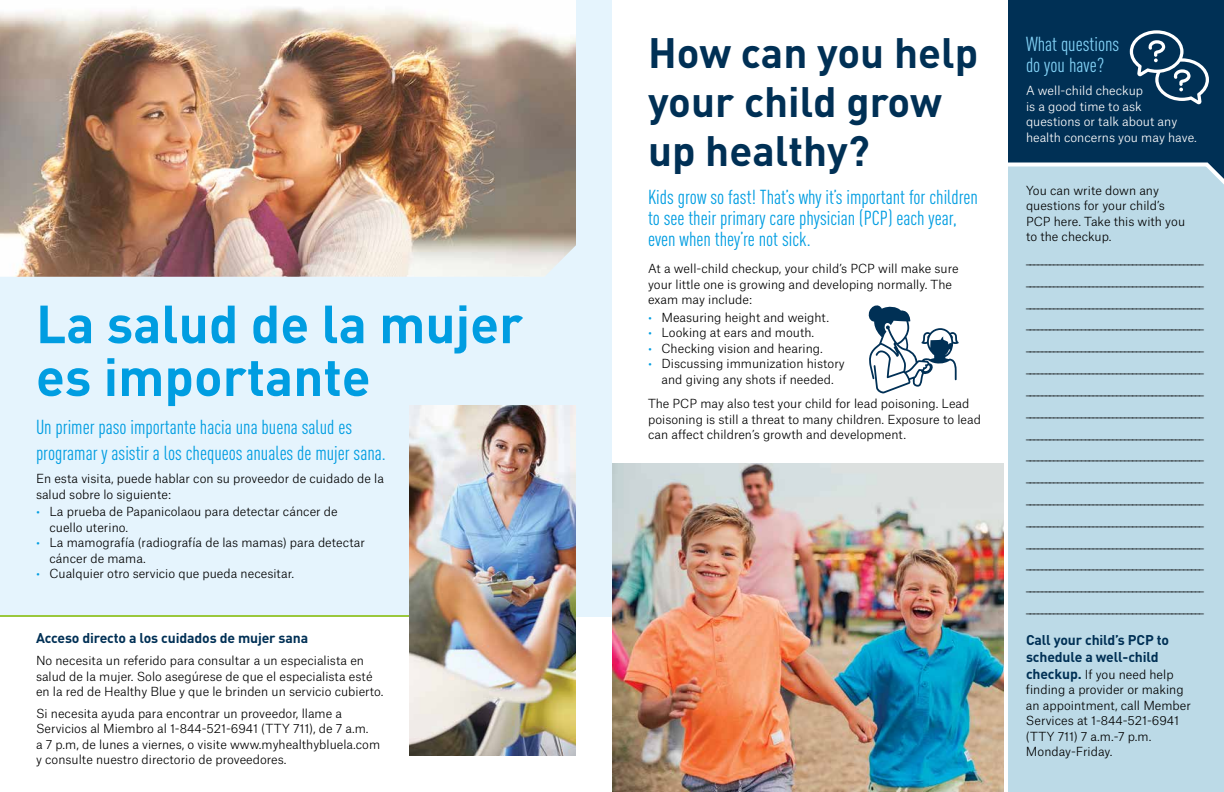
<style>
.page{position:relative;width:1224px;height:792px;background:#fff}
.page>*{position:absolute;margin:0;border:0;box-sizing:border-box;transform-origin:0 0}
.t1{font:700 52.8px/52.8px "DINOT";color:#009de1}
.t2{font:700 42px/49px "DINOT";color:#003055}
.t3{font:condensed 20px/21px "DINOT";color:#009de1}
.t4{font:condensed 20px/21px "DINOT";color:#82d1f5}
.t5{font:700 14px/16.8px "DINOT";letter-spacing:-.01em;color:#003055}
.t6{font:300 12px/15.5px "Atlas Grotesk";color:#000}
.t7{font:300 12px/15.5px "Atlas Grotesk";color:#fff}
.s1{color:#009de1}
.s2{font-family:"DINOT";font-weight:700;font-size:14px;color:#003055}
</style>
<div class="page">
<div style="left:0;top:0;width:612px;height:617px;background:#e5f4fd"></div>
<img style="left:612px;top:464px;width:390px;height:328px">
<div style="left:1008px;top:0;width:216px;height:199px;background:#003055"></div>
<hr style="left:0;top:615px;width:419px;height:2px;background:#9ac83c">
<img style="left:0;top:0;width:576px;height:277px">
<img style="left:410px;top:405px;width:166px;height:351px">
<svg style="left:868px;top:305px;width:91px;height:88px"></svg>
<svg style="left:1130px;top:30px;width:79px;height:74px"></svg>
<div style="left:1002px;top:162px;width:222px;height:630px;background:#bcdae7"></div>
<h2 class="t1" style="left:36px;top:296px;width:489px">La salud de la mujer es importante</h2>
<p class="t3" style="left:36px;top:414px;width:351px;line-height:26px">Un primer paso importante hacia una buena salud es programar y asistir a los chequeos anuales de mujer sana.</p>
<p class="t6" style="left:36px;top:470px;width:350px">En esta visita, puede hablar con su proveedor de cuidado de la salud sobre lo siguiente:</p>
<p class="t6" style="left:50px;top:503px;width:290px;text-indent:-14px"><span class="s1">•</span> La prueba de Papanicolaou para detectar cáncer de cuello uterino.</p>
<p class="t6" style="left:50px;top:534px;width:317px;text-indent:-14px"><span class="s1">•</span> La mamografía (radiografía de las mamas) para detectar cáncer de mama.</p>
<p class="t6" style="left:36px;top:565px;width:260px"><span class="s1">•</span> Cualquier otro servicio que pueda necesitar.</p>
<h3 class="t5" style="left:36px;top:629px;width:274px">Acceso directo a los cuidados de mujer sana</h3>
<p class="t6" style="left:36px;top:652px;width:349px">No necesita un referido para consultar a un especialista en salud de la mujer. Solo asegúrese de que el especialista esté en la red de Healthy Blue y que le brinden un servicio cubierto.</p>
<p class="t6" style="left:36px;top:704px;width:346px">Si necesita ayuda para encontrar un proveedor, llame a Servicios al Miembro al 1-844-521-6941 (TTY 711), de 7 a.m.<br>a 7 p.m, de lunes a viernes, o visite www.myhealthybluela.com y consulte nuestro directorio de proveedores.</p>
<h2 class="t2" style="left:648px;top:27px;width:332px">How can you help your child grow up healthy?</h2>
<p class="t3" style="left:648px;top:186px;width:332px">Kids grow so fast! That’s why it’s important for children to see their primary care physician (PCP) each year, even when they’re not sick.</p>
<p class="t6" style="left:648px;top:260px;width:312px">At a well-child checkup, your child’s PCP will make sure your little one is growing and developing normally. The exam may include:</p>
<p class="t6" style="left:648px;top:308px;width:183px"><span class="s1">•</span> Measuring height and weight.</p>
<p class="t6" style="left:648px;top:324px;width:168px"><span class="s1">•</span> Looking at ears and mouth.</p>
<p class="t6" style="left:648px;top:339px;width:176px"><span class="s1">•</span> Checking vision and hearing.</p>
<p class="t6" style="left:648px;top:355px;width:198px;text-align:center"><span class="s1">•</span> Discussing immunization history and giving any shots if needed.</p>
<p class="t6" style="left:648px;top:395px;width:335px">The PCP may also test your child for lead poisoning. Lead poisoning is still a threat to many children. Exposure to lead can affect children’s growth and development.</p>
<h3 class="t4" style="left:1026px;top:34px;width:95px">What questions do you have?</h3>
<p class="t7" style="left:1026px;top:82px;width:172px">A well-child checkup<br>is a good time to ask questions or talk about any health concerns you may have.</p>
<p class="t6" style="left:1026px;top:181px;width:161px">You can write down any questions for your child’s<br>PCP here. Take this with you to the checkup.</p>
<p class="t6" style="left:1026px;top:246px;width:179px;line-height:21.8px;text-align:justify">_____________________________________________ _____________________________________________ _____________________________________________ _____________________________________________ _____________________________________________ _____________________________________________ _____________________________________________ _____________________________________________ _____________________________________________ _____________________________________________ _____________________________________________ _____________________________________________ _____________________________________________ _____________________________________________ _____________________________________________ _____________________________________________ _____________________________________________</p>
<p class="t5" style="left:1026px;top:631px;width:145px">Call your child’s PCP to schedule a well-child</p>
<p class="t6" style="left:1026px;top:665px;width:167px"><span class="s2">checkup.</span> If you need help finding a provider or making an appointment, call Member<br>Services at 1-844-521-6941 (TTY 711) 7 a.m.-7 p.m.<br>Monday-Friday.</p>
</div>
